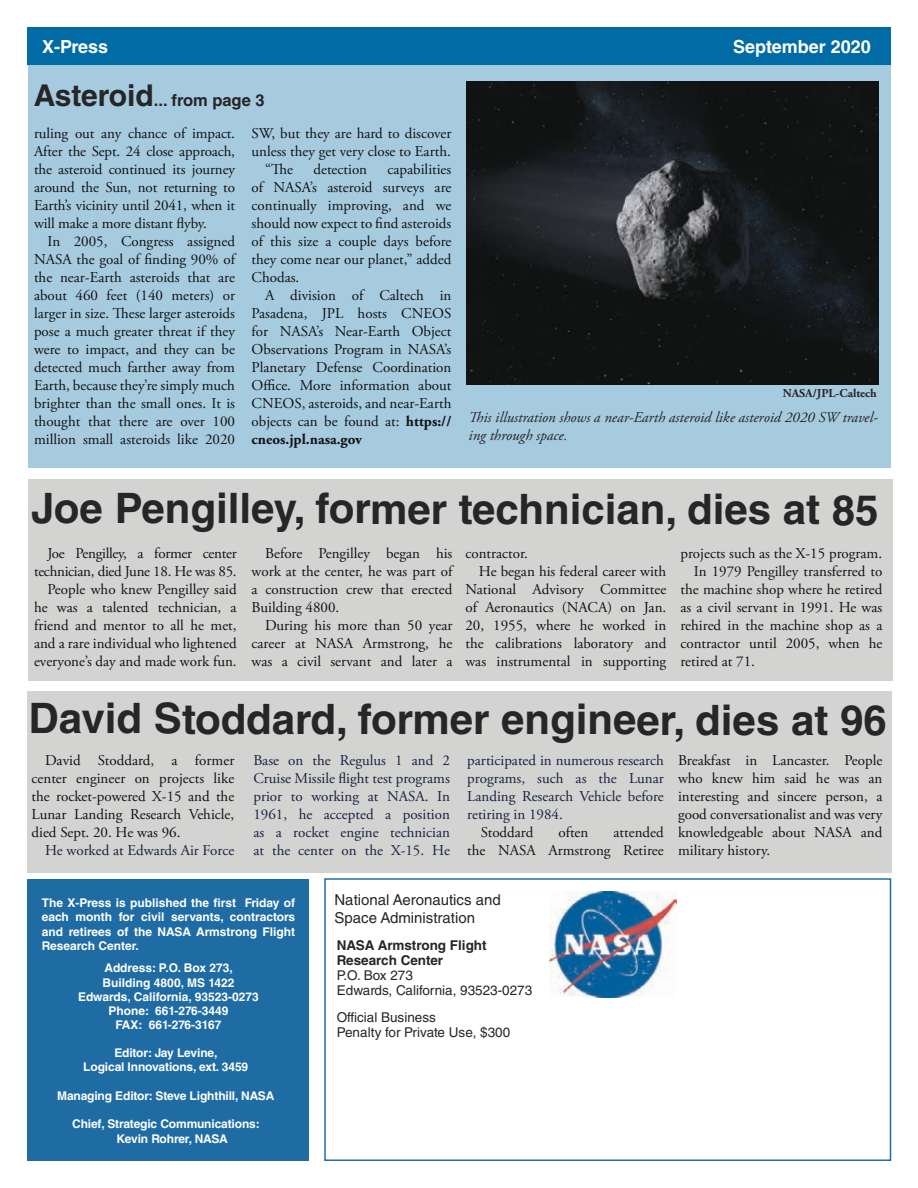
<style>
.page{position:relative;width:918px;height:1188px;background:#fff}
.page>*{position:absolute;margin:0;border:0;box-sizing:border-box;transform-origin:0 0}
.t1{font:700 42px "Helvetica LT Std";letter-spacing:-.005em;color:#262527}
.t2{font:700 18px "Helvetica LT Std";color:#fff}
.t3{font:700 16.5px "Helvetica LT Std";color:#262527}
.t4{font:15px/18px "Adobe Garamond Pro";color:#111313;text-align:justify}
.t5{font:15px/18px "Adobe Garamond Pro";color:#18223f;text-align:justify}
.t6{font:italic 15px/18px "Adobe Garamond Pro";color:#262527}
.t7{font:15px/18px "Adobe Garamond Pro";letter-spacing:-.02em;color:#111313;text-align:right}
.t8{font:15px/18px "Helvetica LT Std";color:#262527}
.t9{font:13.5px/27px "Helvetica LT Std";color:#262527}
.t10{font:700 13.5px/15px "Helvetica LT Std";color:#262527}
.t11{font:700 12px/14.2px "Helvetica LT Std";letter-spacing:-.01em;color:#fff;text-align:justify}
.t12{font:700 12px "Adobe Garamond Pro";color:#262527}
.s1{font-size:30px}
.s2{font-weight:700}
</style>
<div class="page">
<div style="left:28px;top:27px;width:863px;height:440px;background:#a6cbdf"></div>
<div style="left:28px;top:479px;width:864px;height:202px;background:#d3d3d2"></div>
<div style="left:27px;top:691px;width:864px;height:182px;background:#d3d3d2"></div>
<div style="left:27px;top:27px;width:864px;height:37px;background:#016ba5"></div>
<div style="left:324px;top:878px;width:567px;height:283px;border:2px solid #1f6ca5"></div>
<div style="left:27px;top:879px;width:281px;height:282px;background:#1f6ca5"></div>
<img style="left:549px;top:892px;width:127px;height:105px">
<img style="left:467px;top:82px;width:411px;height:303px">
<p class="t2" style="left:42px;top:36px;width:68px">X-Press</p>
<p class="t2" style="left:733px;top:36px;width:139px">September 2020</p>
<p class="t3" style="left:34px;top:90px;width:232px"><span class="s1">Asteroid</span>... from page 3</p>
<p class="t4" style="left:34px;top:124px;width:203px">ruling out any chance of impact.<br>After the Sept. 24 close approach, the asteroid continued its journey around the Sun, not returning to Earth’s vicinity until 2041, when it will make a more distant flyby.</p>
<p class="t4" style="left:34px;top:232px;width:203px;text-indent:14px">In 2005, Congress assigned NASA the goal of finding 90% of the near-Earth asteroids that are about 460 feet (140 meters) or larger in size. These larger asteroids pose a much greater threat if they were to impact, and they can be detected much farther away from Earth, because they’re simply much brighter than the small ones. It is thought that there are over 100 million small asteroids like 2020</p>
<p class="t4" style="left:252px;top:124px;width:201px">SW, but they are hard to discover unless they get very close to Earth.</p>
<p class="t4" style="left:265px;top:160px;width:29px">“The</p>
<p class="t4" style="left:313px;top:160px;width:55px">detection</p>
<p class="t4" style="left:252px;top:160px;width:201px;text-indent:136px">capabilities of NASA’s asteroid surveys are continually improving, and we should now expect to find asteroids of this size a couple days before they come near our planet,” added Chodas.</p>
<p class="t4" style="left:252px;top:286px;width:201px;text-indent:14px">A division of Caltech in Pasadena, JPL hosts CNEOS for NASA’s Near-Earth Object Observations Program in NASA’s Planetary Defense Coordination Office. More information about CNEOS, asteroids, and near-Earth objects can be found at: <span class="s2">https:// cneos.jpl.nasa.gov</span></p>
<p class="t12" style="left:783px;top:386px;width:96px">NASA/JPL-Caltech</p>
<p class="t6" style="left:469px;top:409px;width:411px">This illustration shows a near-Earth asteroid like asteroid 2020 SW travel&shy;ing through space.</p>
<p class="t1" style="left:31px;top:483px;width:849px">Joe Pengilley, former technician, dies at 85</p>
<p class="t7" style="left:34px;top:545px;width:204px">Joe Pengilley, a former center technician, died June 18. He was 85.</p>
<p class="t4" style="left:34px;top:581px;width:204px;text-indent:14px">People who knew Pengilley said he was a talented technician, a friend and mentor to all he met, and a rare individual who lightened everyone’s day and made work fun.</p>
<p class="t4" style="left:252px;top:545px;width:202px;text-indent:14px">Before Pengilley began his work at the center, he was part of a construction crew that erected Building 4800.</p>
<p class="t4" style="left:252px;top:617px;width:202px;text-indent:14px">During his more than 50 year career at NASA Armstrong, he was a civil servant and later a</p>
<p class="t4" style="left:680px;top:545px;width:203px">projects such as the X-15 program.</p>
<p class="t4" style="left:694px;top:563px;width:190px">In 1979 Pengilley transferred to</p>
<p class="t4" style="left:680px;top:581px;width:203px">the machine shop where he retired</p>
<p class="t4" style="left:680px;top:599px;width:203px">as a civil servant in 1991. He was</p>
<p class="t4" style="left:680px;top:617px;width:203px">rehired in the machine shop as a</p>
<p class="t4" style="left:680px;top:635px;width:203px">contractor until 2005, when he</p>
<p class="t4" style="left:680px;top:653px;width:76px">retired at 71.</p>
<p class="t4" style="left:465px;top:545px;width:64px">contractor.</p>
<p class="t4" style="left:479px;top:563px;width:189px">He began his federal career with</p>
<p class="t4" style="left:465px;top:581px;width:202px">National Advisory Committee</p>
<p class="t4" style="left:465px;top:599px;width:202px">of Aeronautics (NACA) on Jan.</p>
<p class="t4" style="left:465px;top:617px;width:202px">20, 1955, where he worked in</p>
<p class="t4" style="left:465px;top:635px;width:202px">the calibrations laboratory and</p>
<p class="t4" style="left:465px;top:653px;width:202px">was instrumental in supporting</p>
<p class="t1" style="left:29px;top:694px;width:860px">David Stoddard, former engineer, dies at 96</p>
<p class="t4" style="left:32px;top:751px;width:204px;text-indent:14px">David Stoddard, a former center engineer on projects like the rocket-powered X-15 and the Lunar Landing Research Vehicle, died Sept. 20. He was 96.</p>
<p class="t5" style="left:45px;top:841px;width:191px">He worked at Edwards Air Force</p>
<p class="t5" style="left:253px;top:751px;width:198px">Base on the Regulus 1 and 2<br>Cruise Missile flight test programs prior to working at NASA. In 1961, he accepted a position as a rocket engine technician at the center on the X-15. He</p>
<p class="t5" style="left:467px;top:751px;width:198px">participated in numerous research programs, such as the Lunar Landing Research Vehicle before retiring in 1984.</p>
<p class="t4" style="left:467px;top:823px;width:198px;text-align:right">attended<br>the NASA Armstrong Retiree</p>
<p class="t4" style="left:481px;top:823px;width:54px">Stoddard</p>
<p class="t4" style="left:558px;top:823px;width:32px">often</p>
<p class="t4" style="left:678px;top:751px;width:206px">Breakfast in Lancaster. People who knew him said he was an interesting and sincere person, a good conversationalist and was very knowledgeable about NASA and military history.</p>
<p class="t11" style="left:42px;top:896px;width:255px">The X-Press is published the first Friday of each month for civil servants, contractors and retirees of the NASA Armstrong Flight Research Center.</p>
<p class="t11" style="left:105px;top:961px;width:130px">Address: P.O. Box 273,</p>
<p class="t11" style="left:102px;top:975px;width:134px">Building 4800, MS 1422</p>
<p class="t11" style="left:78px;top:989px;width:182px">Edwards, California, 93523-0273</p>
<p class="t11" style="left:108px;top:1004px;width:122px">Phone: 661-276-3449</p>
<p class="t11" style="left:115px;top:1018px;width:108px">FAX: 661-276-3167</p>
<p class="t11" style="left:114px;top:1046px;width:105px">Editor: Jay Levine,</p>
<p class="t11" style="left:83px;top:1060px;width:166px">Logical Innovations, ext. 3459</p>
<p class="t11" style="left:57px;top:1088px;width:219px">Managing Editor: Steve Lighthill, NASA</p>
<p class="t11" style="left:72px;top:1117px;width:189px">Chief, Strategic Communications:</p>
<p class="t11" style="left:116px;top:1131px;width:113px">Kevin Rohrer, NASA</p>
<p class="t8" style="left:334px;top:890px;width:168px">National Aeronautics and<br>Space Administration</p>
<p class="t10" style="left:337px;top:938px;width:151px">NASA Armstrong Flight<br>Research Center</p>
<p class="t9" style="left:337px;top:962px;width:78px">P.O. Box 273</p>
<p class="t9" style="left:337px;top:977px;width:197px">Edwards, California, 93523-0273<br>Official Business</p>
<p class="t9" style="left:337px;top:1019px;width:175px">Penalty for Private Use, $300</p>
</div>
